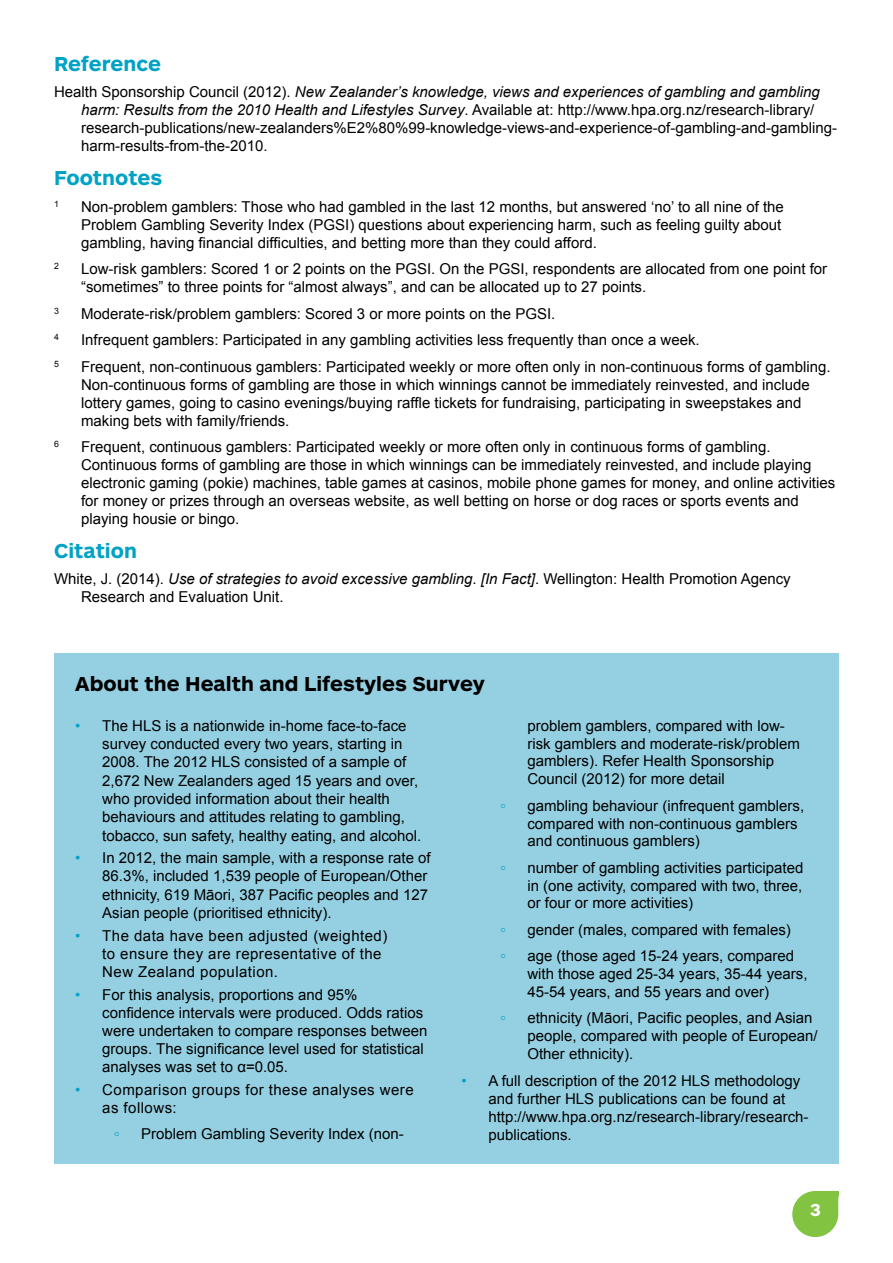
<style>
.page{position:relative;width:893px;height:1263px;background:#fff}
.page>*{position:absolute;margin:0;border:0;box-sizing:border-box;transform-origin:0 0}
.Black_Level_1_Headin{font:700 21px "ARS Maquette Pro";color:#000}
.Blue_Heading{font:700 21px "ARS Maquette Pro";color:#00a2c5}
.t1{font:700 18px "ARS Maquette Pro";color:#fff}
.Body_Copy{font:15px/18px "Arial";color:#000}
.First_Bullets_-_Body{font:15px/18.3px "Arial";color:#000}
.Blue_Box_Second_Bull{font:15px/17.9px "Arial";color:#000}
.First_Bullets_-_Body-2{font:15px/18.3px "Arial";letter-spacing:.03em;color:#000}
.Blue_Box_Second_Bull-2{font:700 15px "Arial";color:#00a2c5}
.Body_Copy-2{font:8.7px "Arial";color:#000}
.s1{font-style:italic}
.s2{color:#00a2c5}
</style>
<div class="page">
<svg style="left:792px;top:1191px;width:47px;height:46px"></svg>
<div style="left:54px;top:653px;width:785px;height:511px;background:#95d0e2"></div>
<p class="Blue_Heading" style="left:54px;top:50px;width:108px">Reference</p>
<p class="Body_Copy" style="left:81px;top:83px;width:758px;text-indent:-27px">Health Sponsorship Council (2012). <span class="s1">New Zealander’s knowledge, views and experiences of gambling and gambling harm: Results from the 2010 Health and Lifestyles Survey</span>. Available at: http://www.hpa.org.nz/research-library/ research-publications/new-zealanders%E2%80%99-knowledge-views-and-experience-of-gambling-and-gambling&shy;harm-results-from-the-2010.</p>
<p class="Blue_Heading" style="left:54px;top:164px;width:110px">Footnotes</p>
<p class="Body_Copy-2" style="left:54px;top:198px;width:6px">1</p>
<p class="Body_Copy" style="left:81px;top:197px;width:704px">Non-problem gamblers: Those who had gambled in the last 12 months, but answered ‘no’ to all nine of the<br>Problem Gambling Severity Index (PGSI) questions about experiencing harm, such as feeling guilty about gambling, having financial difficulties, and betting more than they could afford.</p>
<p class="Body_Copy-2" style="left:54px;top:260px;width:6px">2</p>
<p class="Body_Copy" style="left:81px;top:260px;width:748px">Low-risk gamblers: Scored 1 or 2 points on the PGSI. On the PGSI, respondents are allocated from one point for “sometimes” to three points for “almost always”, and can be allocated up to 27 points.</p>
<p class="Body_Copy-2" style="left:54px;top:305px;width:6px">3</p>
<p class="Body_Copy" style="left:81px;top:304px;width:476px">Moderate-risk/problem gamblers: Scored 3 or more points on the PGSI.</p>
<p class="Body_Copy-2" style="left:54px;top:331px;width:6px">4</p>
<p class="Body_Copy" style="left:81px;top:331px;width:620px">Infrequent gamblers: Participated in any gambling activities less frequently than once a week.</p>
<p class="Body_Copy-2" style="left:54px;top:358px;width:6px">5</p>
<p class="Body_Copy" style="left:81px;top:357px;width:751px">Frequent, non-continuous gamblers: Participated weekly or more often only in non-continuous forms of gambling.<br>Non-continuous forms of gambling are those in which winnings cannot be immediately reinvested, and include lottery games, going to casino evenings/buying raffle tickets for fundraising, participating in sweepstakes and making bets with family/friends.</p>
<p class="Body_Copy-2" style="left:54px;top:438px;width:6px">6</p>
<p class="Body_Copy" style="left:81px;top:438px;width:756px">Frequent, continuous gamblers: Participated weekly or more often only in continuous forms of gambling.<br>Continuous forms of gambling are those in which winnings can be immediately reinvested, and include playing electronic gaming (pokie) machines, table games at casinos, mobile phone games for money, and online activities for money or prizes through an overseas website, as well betting on horse or dog races or sports events and playing housie or bingo.</p>
<p class="Blue_Heading" style="left:54px;top:537px;width:84px">Citation</p>
<p class="Body_Copy" style="left:81px;top:570px;width:711px;text-indent:-27px">White, J. (2014). <span class="s1">Use of strategies to avoid excessive gambling</span>. <span class="s1">[In Fact]</span>. Wellington: Health Promotion Agency<br>Research and Evaluation Unit.</p>
<p class="Black_Level_1_Headin" style="left:75px;top:670px;width:411px">About the Health and Lifestyles Survey</p>
<p class="First_Bullets_-_Body" style="left:102px;top:716px;width:321px;text-indent:-27px"><span class="s2">•</span> The HLS is a nationwide in-home face-to-face survey conducted every two years, starting in 2008. The 2012 HLS consisted of a sample of 2,672 New Zealanders aged 15 years and over, who provided information about their health behaviours and attitudes relating to gambling, tobacco, sun safety, healthy eating, and alcohol.</p>
<p class="First_Bullets_-_Body" style="left:102px;top:849px;width:330px;text-indent:-27px"><span class="s2">•</span> In 2012, the main sample, with a response rate of 86.3%, included 1,539 people of European/Other ethnicity, 619 Māori, 387 Pacific peoples and 127<br>Asian people (prioritised ethnicity).</p>
<p class="First_Bullets_-_Body-2" style="left:102px;top:926px;width:287px;text-indent:-27px"><span class="s2">•</span> The data have been adjusted (weighted) to ensure they are representative of the<br>New Zealand population.</p>
<p class="First_Bullets_-_Body" style="left:102px;top:985px;width:327px;text-indent:-27px"><span class="s2">•</span> For this analysis, proportions and 95% confidence intervals were produced. Odds ratios were undertaken to compare responses between groups. The significance level used for statistical analyses was set to α=0.05.</p>
<p class="First_Bullets_-_Body-2" style="left:102px;top:1080px;width:313px;text-indent:-27px"><span class="s2">•</span> Comparison groups for these analyses were as follows:</p>
<p class="Blue_Box_Second_Bull-2" style="left:114px;top:1124px;width:7px">◦</p>
<p class="Blue_Box_Second_Bull" style="left:141px;top:1125px;width:264px">Problem Gambling Severity Index (non-</p>
<p class="Blue_Box_Second_Bull" style="left:527px;top:717px;width:274px">problem gamblers, compared with low&shy;risk gamblers and moderate-risk/problem gamblers). Refer Health Sponsorship Council (2012) for more detail</p>
<p class="Blue_Box_Second_Bull-2" style="left:500px;top:795px;width:7px">◦</p>
<p class="Blue_Box_Second_Bull" style="left:527px;top:797px;width:278px">gambling behaviour (infrequent gamblers, compared with non-continuous gamblers and continuous gamblers)</p>
<p class="Blue_Box_Second_Bull-2" style="left:500px;top:857px;width:7px">◦</p>
<p class="Blue_Box_Second_Bull" style="left:527px;top:859px;width:277px;text-align:justify">number of gambling activities participated in (one activity, compared with two, three, or four or more activities)</p>
<p class="Blue_Box_Second_Bull-2" style="left:500px;top:919px;width:7px">◦</p>
<p class="Blue_Box_Second_Bull" style="left:527px;top:921px;width:265px">gender (males, compared with females)</p>
<p class="Blue_Box_Second_Bull-2" style="left:500px;top:946px;width:7px">◦</p>
<p class="Blue_Box_Second_Bull" style="left:527px;top:947px;width:282px">age (those aged 15-24 years, compared with those aged 25-34 years, 35-44 years,<br>45-54 years, and 55 years and over)</p>
<p class="Blue_Box_Second_Bull-2" style="left:500px;top:1008px;width:7px">◦</p>
<p class="Blue_Box_Second_Bull" style="left:527px;top:1009px;width:292px">ethnicity (Māori, Pacific peoples, and Asian people, compared with people of European/<br>Other ethnicity).</p>
<p class="First_Bullets_-_Body" style="left:488px;top:1071px;width:322px;text-indent:-27px"><span class="s2">•</span> A full description of the 2012 HLS methodology and further HLS publications can be found at http://www.hpa.org.nz/research-library/research&shy;publications.</p>
<p class="t1" style="left:810px;top:1198px;width:12px">3</p>
</div>
